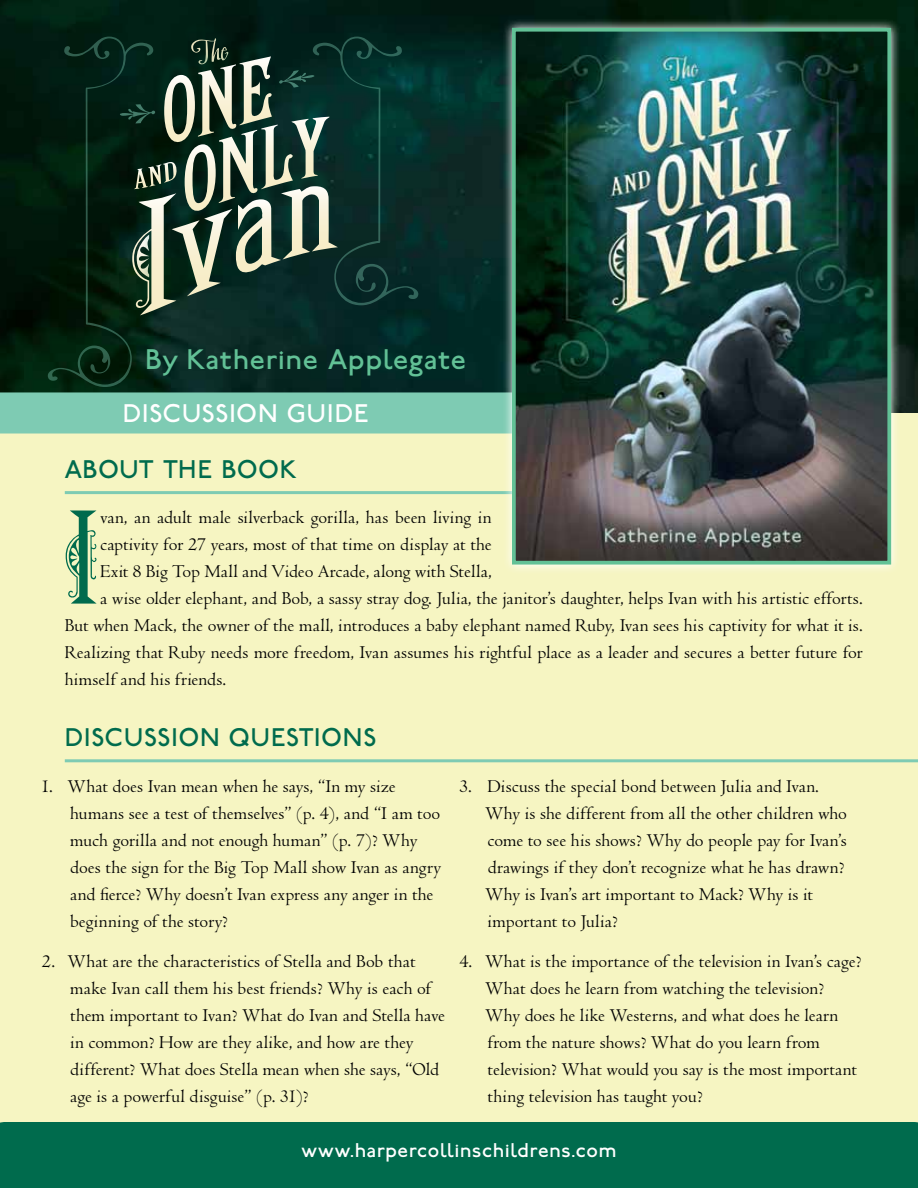
<style>
.page{position:relative;width:918px;height:1188px;background:#f6f5c2}
.page>*{position:absolute;margin:0;border:0;box-sizing:border-box;transform-origin:0 0}
.t1{font:142.8px "Fancy Celtic";color:#006b4d}
.t2{font:30px "P22 Johnston Underground";letter-spacing:.03em;color:#62c196}
.t3{font:27px "P22 Johnston Underground";letter-spacing:.035em;color:#006b4d}
.t4{font:27px "P22 Johnston Underground";letter-spacing:.035em;color:#fff}
.t5{font:21px "P22 Johnston Underground";letter-spacing:.03em;color:#fff}
.t6{font:18.75px/27px "Centaur";letter-spacing:.005em;color:#000}
</style>
<div class="page">
<img style="left:0;top:0;width:918px;height:413px">
<div style="left:0;top:1122px;width:918px;height:66px;background:#006b4d"></div>
<hr style="left:65px;top:759px;width:853px;height:3px;background:#7ecbb3">
<hr style="left:65px;top:491px;width:776px;height:3px;background:#7ecbb3">
<div style="left:180px;top:18px;width:53px;height:41px;background:#001e14"></div>
<div style="left:153px;top:34px;width:123px;height:101px;background:#006b4d;opacity:.25"></div>
<svg style="left:0;top:37px;width:502px;height:396px;background:#22453a"></svg>
<svg style="left:502px;top:18px;width:399px;height:552px"></svg>
<img style="left:517px;top:33px;width:369px;height:527px">
<div style="left:512px;top:28px;width:379px;height:537px;border:4px solid #62c196"></div>
<h2 class="t2" style="left:145px;top:342px;width:322px">By Katherine Applegate</h2>
<h3 class="t4" style="left:123px;top:398px;width:247px">Discussion GUI DE</h3>
<h3 class="t3" style="left:65px;top:454px;width:231px">About the Book</h3>
<h1 class="t1" style="left:65px;top:488px;width:37px">I</h1>
<p class="t6" style="left:100px;top:504px;width:393px">van, an adult male silverback gorilla, has been living in</p>
<p class="t6" style="left:100px;top:531px;width:393px">captivity for 27 years, most of that time on display at the</p>
<p class="t6" style="left:100px;top:558px;width:393px">Exit 8 Big Top Mall and Video Arcade, along with Stella,</p>
<p class="t6" style="left:100px;top:585px;width:764px">a wise older elephant, and Bob, a sassy stray dog. Julia, the janitor’s daughter, helps Ivan with his artistic efforts.</p>
<p class="t6" style="left:65px;top:612px;width:799px">But when Mack, the owner of the mall, introduces a baby elephant named Ruby, Ivan sees his captivity for what it is.</p>
<p class="t6" style="left:65px;top:639px;width:799px">Realizing that Ruby needs more freedom, Ivan assumes his rightful place as a leader and secures a better future for</p>
<p class="t6" style="left:65px;top:666px;width:163px">himself and his friends.</p>
<h3 class="t3" style="left:65px;top:722px;width:313px">Discussion Questions</h3>
<p class="t6" style="left:70px;top:773px;width:373px;text-indent:-29px">1. What does Ivan mean when he says, “In my size humans see a test of themselves” (p. 4), and “I am too much gorilla and not enough human” (p. 7)? Why does the sign for the Big Top Mall show Ivan as angry and fierce? Why doesn’t Ivan express any anger in the beginning of the story?</p>
<p class="t6" style="left:70px;top:948px;width:376px;text-indent:-28px">2. What are the characteristics of Stella and Bob that make Ivan call them his best friends? Why is each of them important to Ivan? What do Ivan and Stella have in common? How are they alike, and how are they different? What does Stella mean when she says, “Old age is a powerful disguise” (p. 31)?</p>
<p class="t6" style="left:485px;top:773px;width:363px;text-indent:-26px">3. Discuss the special bond between Julia and Ivan.<br>Why is she different from all the other children who come to see his shows? Why do people pay for Ivan’s drawings if they don’t recognize what he has drawn?<br>Why is Ivan’s art important to Mack? Why is it important to Julia?</p>
<p class="t6" style="left:485px;top:948px;width:378px;text-indent:-26px">4. What is the importance of the television in Ivan’s cage?<br>What does he learn from watching the television?<br>Why does he like Westerns, and what does he learn from the nature shows? What do you learn from television? What would you say is the most important thing television has taught you?</p>
<p class="t5" style="left:302px;top:1138px;width:316px">www.harpercollinschildrens.com</p>
</div>
